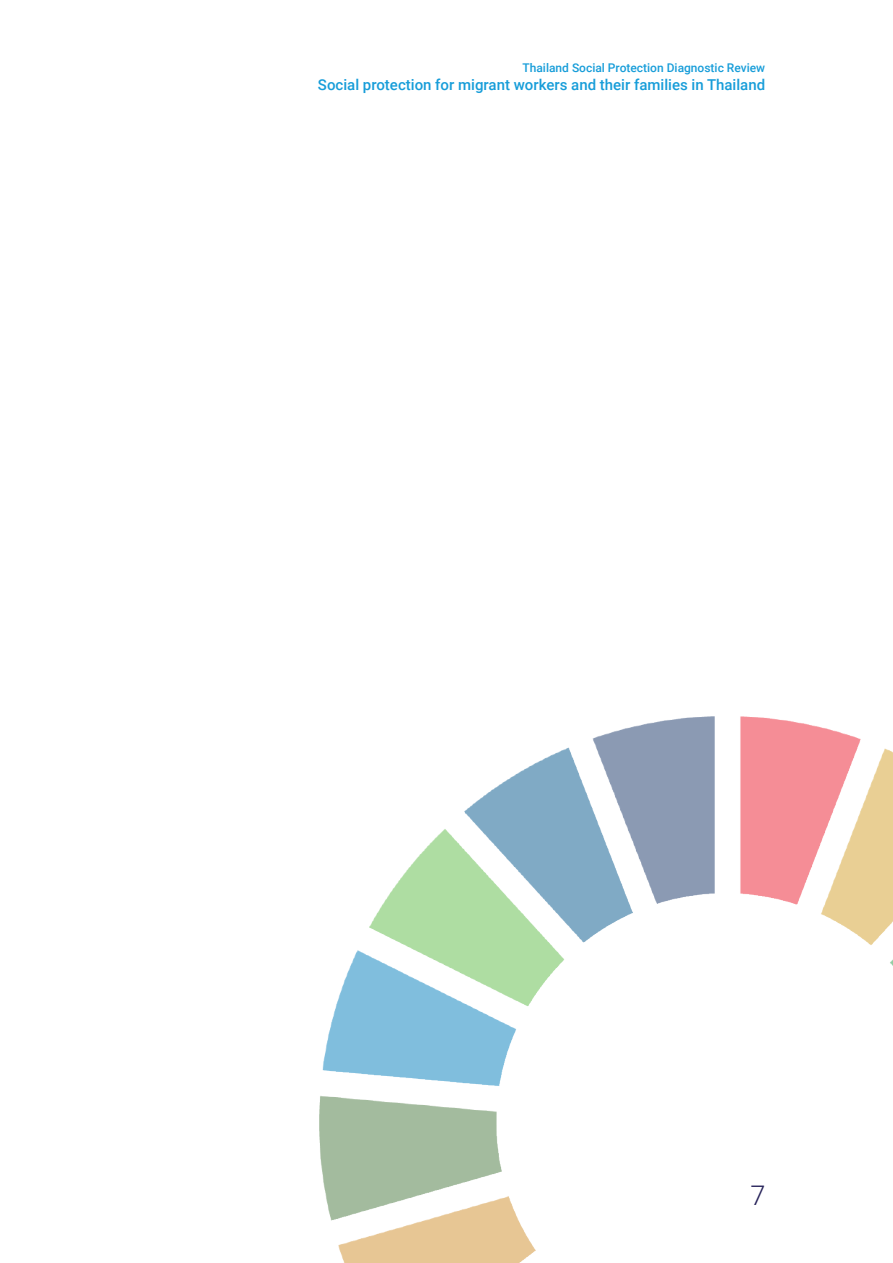
<style>
.page{position:relative;width:893px;height:1263px;background:#fff}
.page>*{position:absolute;margin:0;border:0;box-sizing:border-box;transform-origin:0 0}
.t1{font:300 27px "Roboto";color:#262259}
.t2{font:500 15px "Roboto";color:#179dd9}
.t3{font:500 12px "Roboto";color:#179dd9}
</style>
<div class="page">
<img style="left:319px;top:716px;width:574px;height:547px">
<p class="t3" style="left:522px;top:60px;width:244px">Thailand Social Protection Diagnostic Review</p>
<p class="t2" style="left:318px;top:74px;width:449px">Social protection for migrant workers and their families in Thailand</p>
<h1 class="t1" style="left:750px;top:1176px;width:16px">7</h1>
</div>
